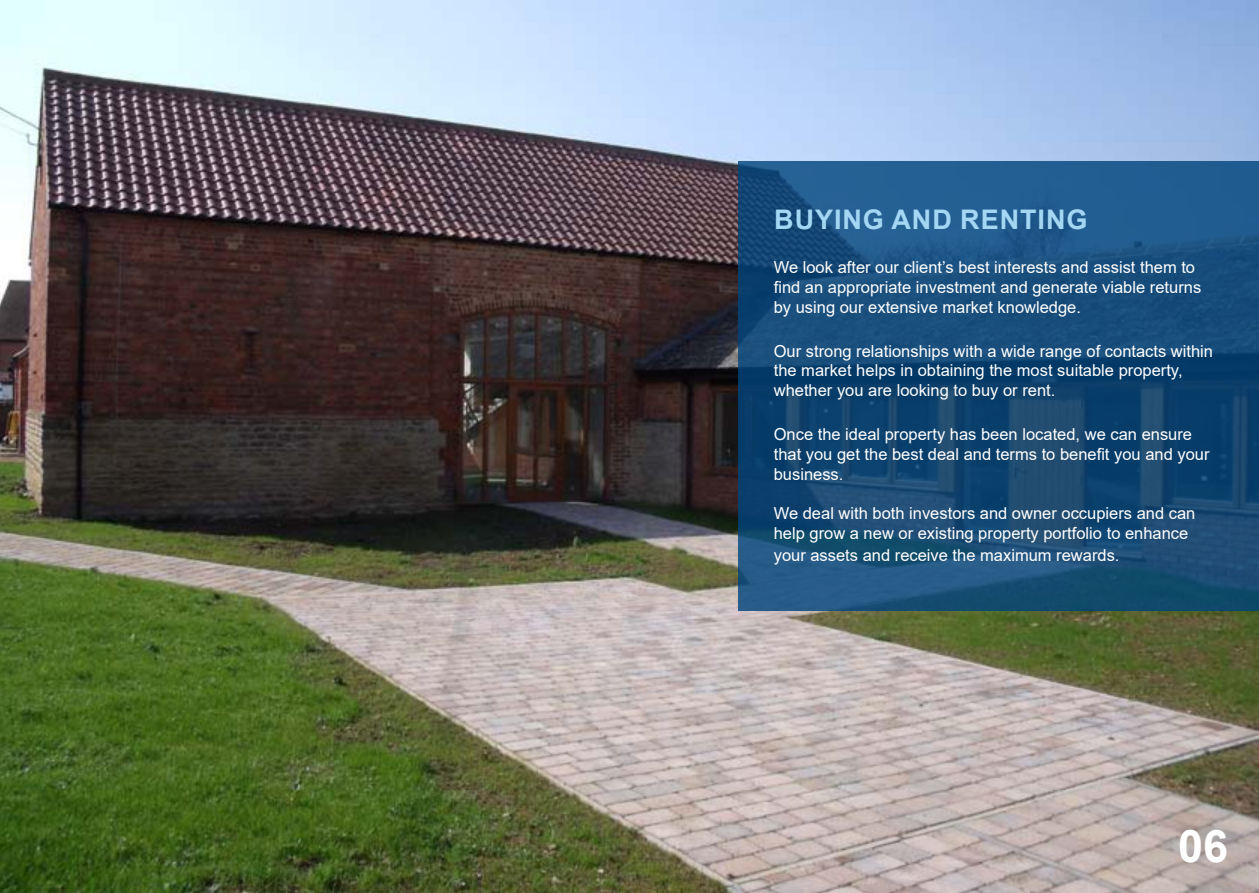
<style>
.page{position:relative;width:1259px;height:893px;background:#fff}
.page>*{position:absolute;margin:0;border:0;box-sizing:border-box;transform-origin:0 0}
.t1{font:700 45px "Arial";color:#fff}
.t2{font:700 27px "Arial";color:#a3d7f4}
.t3{font:16.5px/19.8px "Arial";color:#fff}
</style>
<div class="page">
<img style="left:0;top:0;width:1259px;height:893px">
<svg style="left:738px;top:161px;width:521px;height:449px;background:#174c78"></svg>
<h2 class="t2" style="left:774px;top:200px;width:59px">BUYING</h2>
<h2 class="t2" style="left:891px;top:200px;width:21px">AND</h2>
<h2 class="t2" style="left:960px;top:200px;width:19px">RENTING</h2>
<p class="t3" style="left:774px;top:257px;width:429px">We look after our client’s best interests and assist them to find an appropriate investment and generate viable returns by using our extensive market knowledge.</p>
<p class="t3" style="left:774px;top:341px;width:441px">Our strong relationships with a wide range of contacts within the market helps in obtaining the most suitable property, whether you are looking to buy or rent.</p>
<p class="t3" style="left:774px;top:424px;width:437px">Once the ideal property has been located, we can ensure that you get the best deal and terms to benefit you and your business.</p>
<p class="t3" style="left:774px;top:503px;width:423px">We deal with both investors and owner occupiers and can help grow a new or existing property portfolio to enhance</p>
<p class="t3" style="left:774px;top:545px;width:347px">your assets and receive the maximum rewards.</p>
<h1 class="t1" style="left:1178px;top:814px;width:52px">06</h1>
</div>
